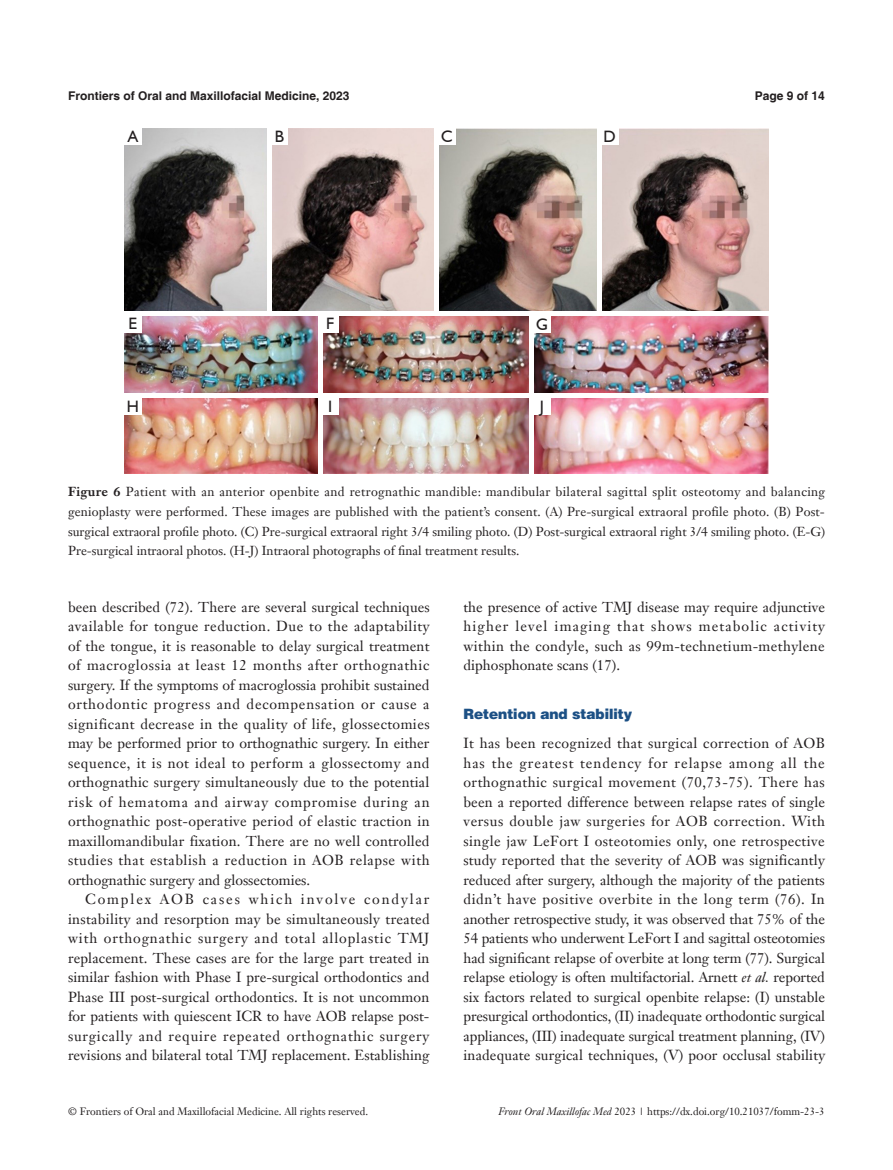
<style>
.page{position:relative;width:893px;height:1170px;background:#fff}
.page>*{position:absolute;margin:0;border:0;box-sizing:border-box;transform-origin:0 0}
.t1{font:16.5px "Humanist 521 BT";color:#231f20}
.t2{font:14.25px/19.5px "Janson Text LT";letter-spacing:.005em;color:#231f20;text-align:justify}
._1ji-6_5{font:900 14.25px "Helvetica";color:#1c5085}
.t3{font:12.75px/19.5px "Janson Text LT";color:#231f20;text-align:justify}
.t4{font:700 12px "Helvetica";color:#231f20}
.t5{font:10.5px "Janson Text LT";color:#231f20}
.s1{font-weight:700}
.s2{font-style:italic}
</style>
<div class="page">
<img style="left:125px;top:128px;width:643px;height:345px">
<hr style="left:267px;top:128px;width:4px;height:186px;background:#fff">
<div style="left:434px;top:128px;width:5px;height:186px;background:#fff"></div>
<div style="left:597px;top:128px;width:5px;height:186px;background:#fff"></div>
<div style="left:529px;top:313px;width:5px;height:161px;background:#fff"></div>
<hr style="left:318px;top:313px;width:4px;height:161px;background:#fff">
<hr style="left:124px;top:312px;width:644px;height:4px;background:#fff">
<hr style="left:124px;top:394px;width:645px;height:4px;background:#fff">
<div style="left:125px;top:128px;width:17px;height:17px;background:#fff"></div>
<div style="left:271px;top:128px;width:17px;height:17px;background:#fff"></div>
<div style="left:438px;top:128px;width:17px;height:17px;background:#fff"></div>
<div style="left:601px;top:128px;width:17px;height:17px;background:#fff"></div>
<div style="left:124px;top:315px;width:17px;height:17px;background:#fff"></div>
<div style="left:322px;top:315px;width:17px;height:17px;background:#fff"></div>
<div style="left:533px;top:315px;width:17px;height:17px;background:#fff"></div>
<div style="left:124px;top:398px;width:17px;height:17px;background:#fff"></div>
<div style="left:322px;top:398px;width:17px;height:17px;background:#fff"></div>
<div style="left:533px;top:397px;width:17px;height:17px;background:#fff"></div>
<p class="t4" style="left:68px;top:88px;width:283px">Frontiers of Oral and Maxillofacial Medicine, 2023</p>
<p class="t4" style="left:755px;top:88px;width:72px">Page 9 of 14</p>
<p class="t1" style="left:128px;top:126px;width:12px">A</p>
<p class="t1" style="left:275px;top:126px;width:11px">B</p>
<p class="t1" style="left:441px;top:126px;width:13px">C</p>
<p class="t1" style="left:604px;top:126px;width:14px">D</p>
<p class="t1" style="left:128px;top:313px;width:10px">E</p>
<p class="t1" style="left:326px;top:313px;width:10px">F</p>
<p class="t1" style="left:536px;top:314px;width:13px">G</p>
<p class="t1" style="left:127px;top:396px;width:14px">H</p>
<p class="t1" style="left:328px;top:396px;width:6px">I</p>
<p class="t1" style="left:540px;top:396px;width:6px">J</p>
<p class="t3" style="left:68px;top:482px;width:759px"><span class="s1">Figure 6</span> Patient with an anterior openbite and retrognathic mandible: mandibular bilateral sagittal split osteotomy and balancing genioplasty were performed. These images are published with the patient’s consent. (A) Pre-surgical extraoral profile photo. (B) Post&shy;surgical extraoral profile photo. (C) Pre-surgical extraoral right 3/4 smiling photo. (D) Post-surgical extraoral right 3/4 smiling photo. (E-G)<br>Pre-surgical intraoral photos. (H-J) Intraoral photographs of final treatment results.</p>
<p class="t2" style="left:68px;top:596px;width:363px">been described (72). There are several surgical techniques available for tongue reduction. Due to the adaptability of the tongue, it is reasonable to delay surgical treatment of macroglossia at least 12 months after orthognathic surgery. If the symptoms of macroglossia prohibit sustained orthodontic progress and decompensation or cause a significant decrease in the quality of life, glossectomies may be performed prior to orthognathic surgery. In either sequence, it is not ideal to perform a glossectomy and orthognathic surgery simultaneously due to the potential risk of hematoma and airway compromise during an orthognathic post-operative period of elastic traction in maxillomandibular fixation. There are no well controlled studies that establish a reduction in AOB relapse with orthognathic surgery and glossectomies.</p>
<p class="t2" style="left:68px;top:889px;width:363px;text-indent:17px">Complex AOB cases which involve condylar instability and resorption may be simultaneously treated with orthognathic surgery and total alloplastic TMJ replacement. These cases are for the large part treated in similar fashion with Phase I pre-surgical orthodontics and Phase III post-surgical orthodontics. It is not uncommon for patients with quiescent ICR to have AOB relapse post&shy;surgically and require repeated orthognathic surgery revisions and bilateral total TMJ replacement. Establishing</p>
<p class="t2" style="left:463px;top:596px;width:363px">the presence of active TMJ disease may require adjunctive higher level imaging that shows metabolic activity within the condyle, such as 99m-technetium-methylene diphosphonate scans (17).</p>
<p class="_1ji-6_5" style="left:463px;top:704px;width:170px">Retention and stability</p>
<p class="t2" style="left:463px;top:733px;width:363px">It has been recognized that surgical correction of AOB has the greatest tendency for relapse among all the orthognathic surgical movement (70,73-75). There has been a reported difference between relapse rates of single versus double jaw surgeries for AOB correction. With single jaw LeFort I osteotomies only, one retrospective study reported that the severity of AOB was significantly reduced after surgery, although the majority of the patients didn’t have positive overbite in the long term (76). In another retrospective study, it was observed that 75% of the 54 patients who underwent LeFort I and sagittal osteotomies had significant relapse of overbite at long term (77). Surgical relapse etiology is often multifactorial. Arnett <span class="s2">et al.</span> reported six factors related to surgical openbite relapse: (I) unstable presurgical orthodontics, (II) inadequate orthodontic surgical appliances, (III) inadequate surgical treatment planning, (IV) inadequate surgical techniques, (V) poor occlusal stability</p>
<p class="t5" style="left:68px;top:1104px;width:301px">© Frontiers of Oral and Maxillofacial Medicine. All rights reserved.</p>
<p class="t5" style="left:498px;top:1104px;width:328px"><span class="s2">Front Oral Maxillofac Med</span> 2023 | https://dx.doi.org/10.21037/fomm-23-3</p>
</div>
